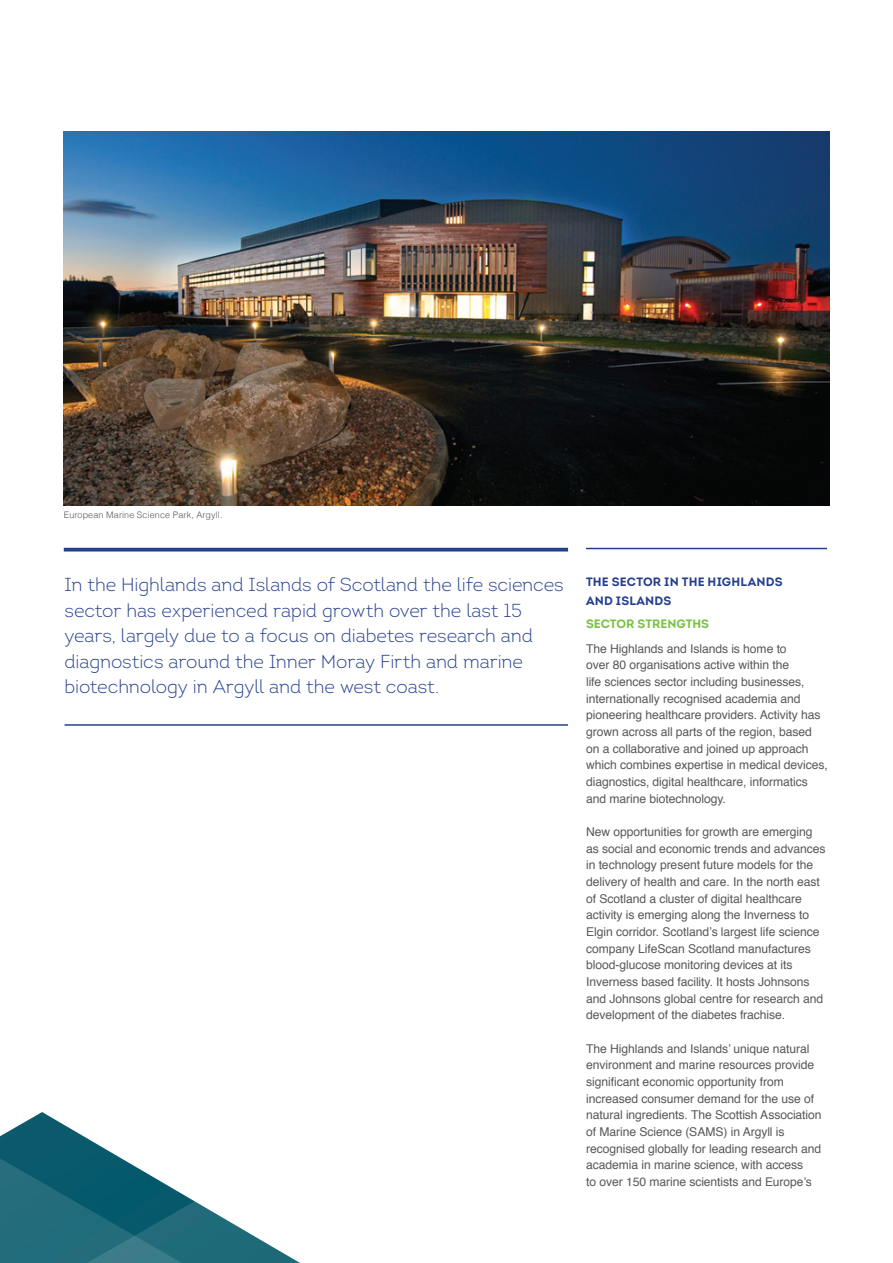
<style>
.page{position:relative;width:893px;height:1263px;background:#fff}
.page>*{position:absolute;margin:0;border:0;box-sizing:border-box;transform-origin:0 0}
.t1{font:300 18.75px/25.5px "Intro";letter-spacing:-.005em;color:#253f8e}
.Body_Copy{font:12.15px/16.6px "Helvetica";letter-spacing:-.005em;color:#57585a}
.t2{font:700 12.15px/18.1px "Intro";letter-spacing:.015em;color:#253f8e}
.Secondary_Subhead{font:700 12.15px "Intro";color:#7ac145}
.t3{font:300 9px "Helvetica";letter-spacing:.015em;color:#57585a}
.s1{font-size:12px}
</style>
<div class="page">
<img style="left:64px;top:132px;width:765px;height:373px">
<hr style="left:586px;top:548px;width:241px;height:1px;background:#253f8e">
<hr style="left:64px;top:548px;width:504px;height:3px;background:#253f8e">
<hr style="left:65px;top:724px;width:503px;height:2px;background:#253f8e">
<svg style="left:0;top:1112px;width:109px;height:39px"></svg>
<svg style="left:0;top:1151px;width:300px;height:112px"></svg>
<p class="t3" style="left:64px;top:508px;width:160px">European Marine Science Park, Argyll.</p>
<p class="t1" style="left:65px;top:572px;width:501px">In the Highlands and Islands of Scotland the life sciences sector has experienced rapid growth over the last 15 years, largely due to a focus on diabetes research and diagnostics around the Inner Moray Firth and marine biotechnology in Argyll and the west coast.</p>
<p class="t2" style="left:586px;top:573px;width:198px">THE SECTOR IN THE HIGHLANDS<br>AND ISLANDS</p>
<p class="Secondary_Subhead" style="left:586px;top:616px;width:125px">SECTOR STRENGTHS</p>
<p class="Body_Copy" style="left:586px;top:640px;width:243px">The Highlands and Islands is home to<br>over 80 organisations active within the<br>life sciences sector including businesses, internationally recognised academia and pioneering healthcare providers. Activity has grown across all parts of the region, based on a collaborative and joined up approach which combines expertise in medical devices, diagnostics, digital healthcare, informatics and marine biotechnology.</p>
<p class="Body_Copy" style="left:586px;top:824px;width:241px">New opportunities for growth are emerging as social and economic trends and advances in technology present future models for the delivery of health and care. In the north east of Scotland a cluster of digital healthcare activity is emerging along the Inverness to Elgin corridor. Scotland’s largest life science company LifeScan Scotland manufactures blood-glucose monitoring devices at its Inverness based facility. It hosts Johnsons and Johnsons global centre for research and development of the diabetes frachise.</p>
<p class="Body_Copy" style="left:586px;top:1040px;width:237px">The Highlands and Islands’ unique natural environment and marine resources provide significant economic opportunity from increased consumer demand for the use of natural ingredients. The Scottish Association of Marine Science (SAMS) in Argyll is recognised globally for leading research and academia in marine science, with access<br>to over 150 marine scientists <span class="s1">and Europe’s</span></p>
</div>
